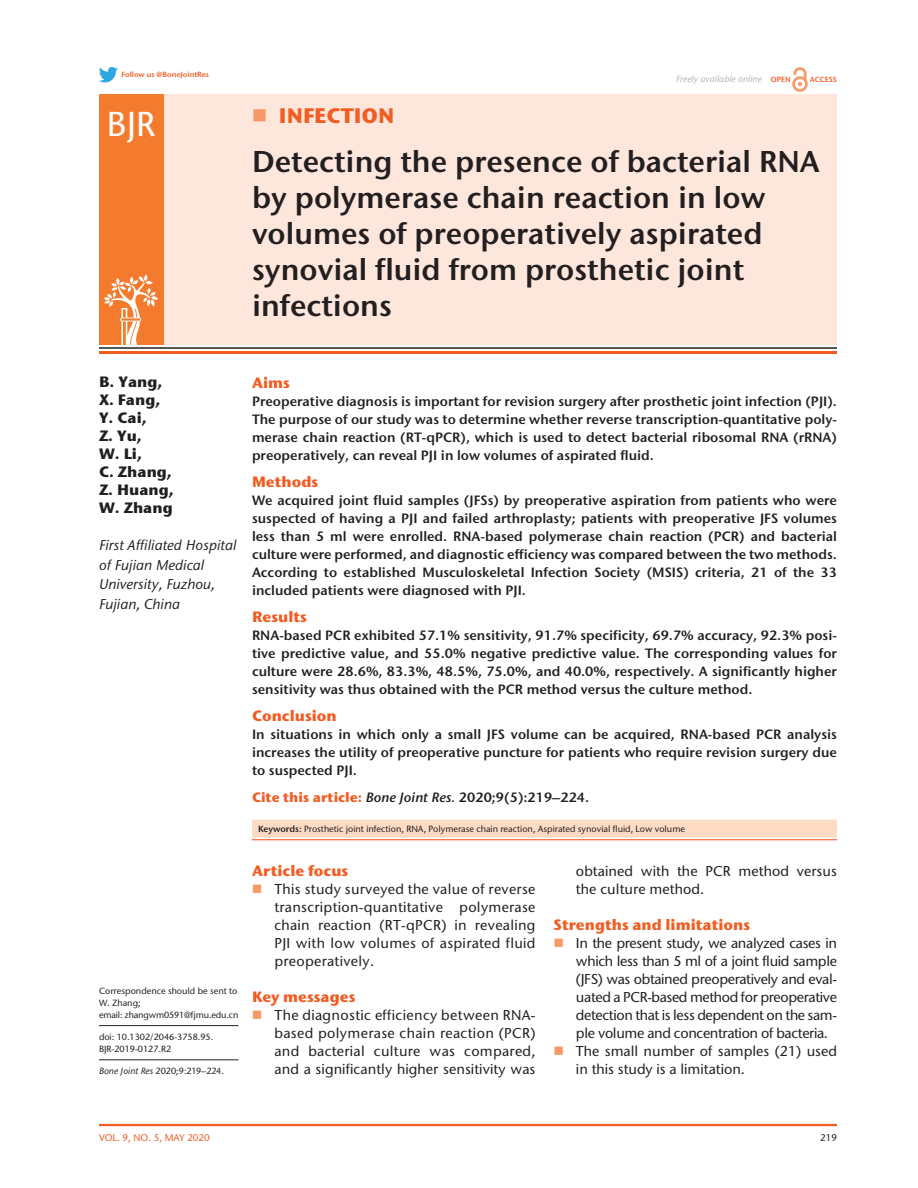
<style>
.page{position:relative;width:918px;height:1188px;background:#fff}
.page>*{position:absolute;margin:0;border:0;box-sizing:border-box;transform-origin:0 0}
.t1{font:500 34.5px "Stone Sans ITC Pro";color:#fff}
.t2{font:600 30px/36px "Stone Sans ITC Pro";color:#231f20}
.t3{font:700 21px "Stone Sans ITC Pro";color:#f25d23}
.t4{font:700 15px "Stone Sans ITC Pro";color:#f25d23}
.t5{font:700 15px/18px "Stone Sans ITC Pro";color:#231f20}
.t6{font:500 14.25px/18px "Stone Sans ITC Pro";color:#231f20;text-align:justify}
.t7{font:500 14.25px/18px "Stone Sans ITC Pro";letter-spacing:-.025em;color:#231f20}
.t8{font:italic 500 14.25px/19.5px "Stone Sans ITC Pro";color:#231f20}
.t9{font:600 13.5px/18px "Stone Sans ITC Pro";color:#231f20;text-align:justify}
.t10{font:500 9.75px "Stone Sans ITC Pro";color:#f25d23}
.t11{font:500 9.75px "Stone Sans ITC Pro";color:#231f20}
.t12{font:500 9px/12px "Stone Sans ITC Pro";color:#231f20}
.t13{font:italic 500 9px "Stone Sans ITC Pro";color:#b2b3b7}
.t14{font:600 7.5px "Stone Sans ITC Pro";color:#f25d23}
.s1{font-weight:600;font-style:normal;font-size:7.5px;color:#f25d23}
.s2{font-style:italic}
.s3{font-weight:700;color:#f25d23}
.s4{font-weight:600}
</style>
<div class="page">
<img style="left:793px;top:68px;width:15px;height:23px">
<div style="left:99px;top:94px;width:738px;height:251px;background:#fde7dc"></div>
<div style="left:99px;top:94px;width:64px;height:251px;background:#f47b2d"></div>
<svg style="left:104px;top:275px;width:54px;height:70px"></svg>
<hr style="left:99px;top:347px;width:738px;height:2px;background:#231f20">
<hr style="left:99px;top:351px;width:738px;height:3px;background:#f25d23">
<hr style="left:99px;top:1124px;width:738px;height:2px;background:#f25d23">
<img style="left:99px;top:67px;width:19px;height:15px">
<div style="left:252px;top:820px;width:585px;height:18px;background:#fddbc5"></div>
<hr style="left:252px;top:839px;width:585px;height:1px;background:#f25d23">
<hr style="left:99px;top:1059px;width:139px;height:1px;background:#231f20">
<hr style="left:99px;top:1025px;width:139px;height:1px;background:#231f20">
<p class="t14" style="left:121px;top:70px;width:89px">Follow us @BoneJointRes</p>
<h1 class="t1" style="left:107px;top:103px;width:50px">BJR</h1>
<h3 class="t3" style="left:279px;top:102px;width:117px">Infection</h3>
<p class="t13" style="left:676px;top:73px;width:116px">Freely available online <span class="s1">open</span></p>
<p class="t14" style="left:810px;top:75px;width:29px">Access</p>
<h2 class="t2" style="left:252px;top:143px;width:569px">Detecting the presence of bacterial RNA by polymerase chain reaction in low volumes of preoperatively aspirated synovial fluid from prosthetic joint infections</h2>
<p class="t5" style="left:99px;top:373px;width:76px">B. Yang,<br>X. Fang,<br>Y. Cai,<br>Z. Yu,<br>W. Li,<br>C. Zhang,<br>Z. Huang,<br>W. Zhang</p>
<p class="t8" style="left:99px;top:536px;width:139px">First Affiliated Hospital of Fujian Medical<br>University, Fuzhou,<br>Fujian, China</p>
<p class="t12" style="left:99px;top:985px;width:141px">Correspondence should be sent to<br>W. Zhang;<br>email: zhangwm0591@fjmu.edu.cn</p>
<p class="t12" style="left:99px;top:1031px;width:116px">doi: 10.1302/2046-3758.95.<br>BJR-2019-0127.R2</p>
<p class="t12" style="left:99px;top:1065px;width:127px"><span class="s2">Bone Joint Res</span> 2020;9:219–224.</p>
<p class="t4" style="left:252px;top:373px;width:39px">Aims</p>
<p class="t9" style="left:252px;top:392px;width:587px">Preoperative diagnosis is important for revision surgery after prosthetic joint infection (PJI).<br>The purpose of our study was to determine whether reverse transcription-quantitative poly&shy;merase chain reaction (RT-qPCR), which is used to detect bacterial ribosomal RNA (rRNA) preoperatively, can reveal PJI in low volumes of aspirated fluid.</p>
<p class="t4" style="left:252px;top:472px;width:68px">Methods</p>
<p class="t9" style="left:252px;top:491px;width:587px">We acquired joint fluid samples (JFSs) by preoperative aspiration from patients who were suspected of having a PJI and failed arthroplasty; patients with preoperative JFS volumes less than 5 ml were enrolled. RNA-based polymerase chain reaction (PCR) and bacterial culture were performed, and diagnostic efficiency was compared between the two methods.<br>According to established Musculoskeletal Infection Society (MSIS) criteria, 21 of the 33 included patients were diagnosed with PJI.</p>
<p class="t4" style="left:252px;top:607px;width:56px">Results</p>
<p class="t9" style="left:252px;top:626px;width:586px">RNA-based PCR exhibited 57.1% sensitivity, 91.7% specificity, 69.7% accuracy, 92.3% posi&shy;tive predictive value, and 55.0% negative predictive value. The corresponding values for culture were 28.6%, 83.3%, 48.5%, 75.0%, and 40.0%, respectively. A significantly higher sensitivity was thus obtained with the PCR method versus the culture method.</p>
<p class="t4" style="left:252px;top:706px;width:86px">Conclusion</p>
<p class="t9" style="left:252px;top:725px;width:587px">In situations in which only a small JFS volume can be acquired, RNA-based PCR analysis increases the utility of preoperative puncture for patients who require revision surgery due to suspected PJI.</p>
<p class="t9" style="left:252px;top:788px;width:339px"><span class="s3">Cite this article:</span> <span class="s2">Bone Joint Res.</span> 2020;9(5):219–224.</p>
<p class="t12" style="left:258px;top:822px;width:429px"><span class="s4">Keywords:</span> Prosthetic joint infection, RNA, Polymerase chain reaction, Aspirated synovial fluid, Low volume</p>
<p class="t4" style="left:252px;top:861px;width:98px">Article focus</p>
<p class="t6" style="left:274px;top:880px;width:263px">This study surveyed the value of reverse transcription-quantitative polymerase chain reaction (RT-qPCR) in revealing PJI with low volumes of aspirated fluid preoperatively.</p>
<p class="t4" style="left:252px;top:987px;width:105px">Key messages</p>
<p class="t6" style="left:274px;top:1006px;width:263px">The diagnostic efficiency between RNA&shy;based polymerase chain reaction (PCR) and bacterial culture was compared, and a significantly higher sensitivity was</p>
<p class="t6" style="left:576px;top:862px;width:263px">obtained with the PCR method versus the culture method.</p>
<p class="t4" style="left:554px;top:915px;width:198px">Strengths and limitations</p>
<p class="t7" style="left:576px;top:934px;width:263px">In the present study, we analyzed cases in which less than 5 ml of a joint fluid sample (JFS) was obtained preoperatively and eval&shy;uated a PCR-based method for preoperative detection that is less dependent on the sam&shy;ple volume and concentration of bacteria.<br>The small number of samples (21) used in this study is a limitation.</p>
<p class="t10" style="left:99px;top:1132px;width:112px">vol. 9, NO. 5, May 2020</p>
<p class="t11" style="left:820px;top:1132px;width:18px">219</p>
</div>
